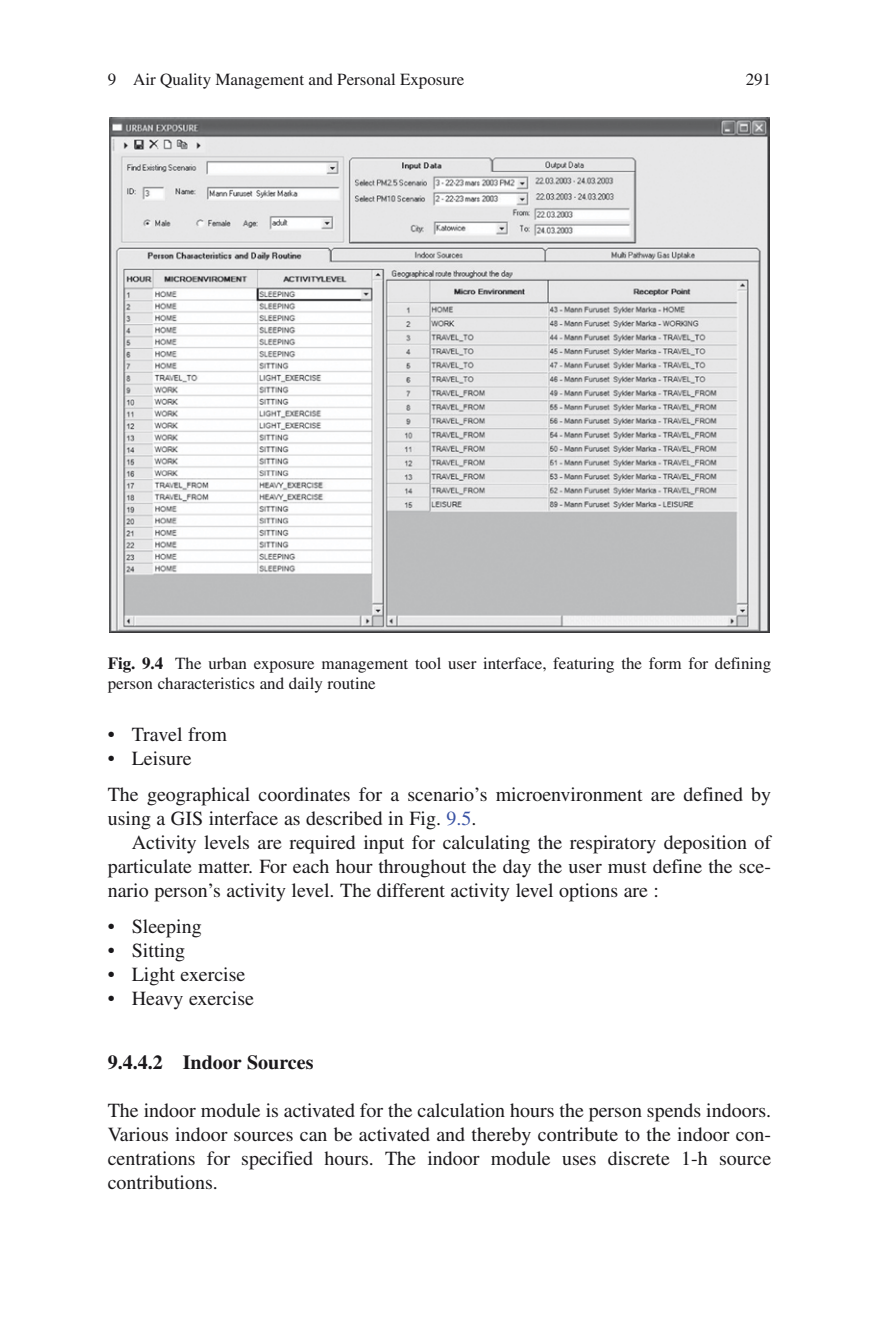
<style>
.page{position:relative;width:879px;height:1333px;background:#fff}
.page>*{position:absolute;margin:0;border:0;box-sizing:border-box;transform-origin:0 0}
.t1{font:20px/24px "Times";color:#1a181b}
.t2{font:700 20px "Times";color:#1a181b}
.t3{font:17px/20px "Times";color:#1a181b}
.s1{font-weight:700}
.s2{color:#3952a4}
</style>
<div class="page">
<img style="left:109px;top:117px;width:660px;height:515px">
<p class="t3" style="left:108px;top:70px;width:358px">9 Air Quality Management and Personal Exposure</p>
<p class="t3" style="left:746px;top:70px;width:27px">291</p>
<p class="t3" style="left:108px;top:653px;width:665px"><span class="s1">Fig. 9.4</span> The urban exposure management tool user interface, featuring the form for defining person characteristics and daily routine</p>
<p class="t1" style="left:108px;top:721px;width:121px">• Travel from</p>
<p class="t1" style="left:108px;top:739px;width:665px;line-height:36px">• Leisure<br>The geographical coordinates for a scenario’s microenvironment are defined by</p>
<p class="t1" style="left:108px;top:805px;width:370px">using a GIS interface as described in Fig. <span class="s2">9.5</span>.</p>
<p class="t1" style="left:132px;top:829px;width:641px">Activity levels are required input for calculating the respiratory deposition of</p>
<p class="t1" style="left:108px;top:853px;width:665px">particulate matter. For each hour throughout the day the user must define the sce-</p>
<p class="t1" style="left:108px;top:877px;width:553px">nario person’s activity level. The different activity level options are :</p>
<p class="t1" style="left:108px;top:913px;width:95px">• Sleeping</p>
<p class="t1" style="left:108px;top:937px;width:79px">• Sitting</p>
<p class="t1" style="left:108px;top:961px;width:139px">• Light exercise</p>
<p class="t1" style="left:108px;top:985px;width:148px">• Heavy exercise</p>
<p class="t2" style="left:108px;top:1049px;width:207px">9.4.4.2 Indoor Sources</p>
<p class="t1" style="left:108px;top:1097px;width:665px;text-align:justify">The indoor module is activated for the calculation hours the person spends indoors.<br>Various indoor sources can be activated and thereby contribute to the indoor con&shy;centrations for specified hours. The indoor module uses discrete 1-h source contributions.</p>
</div>
